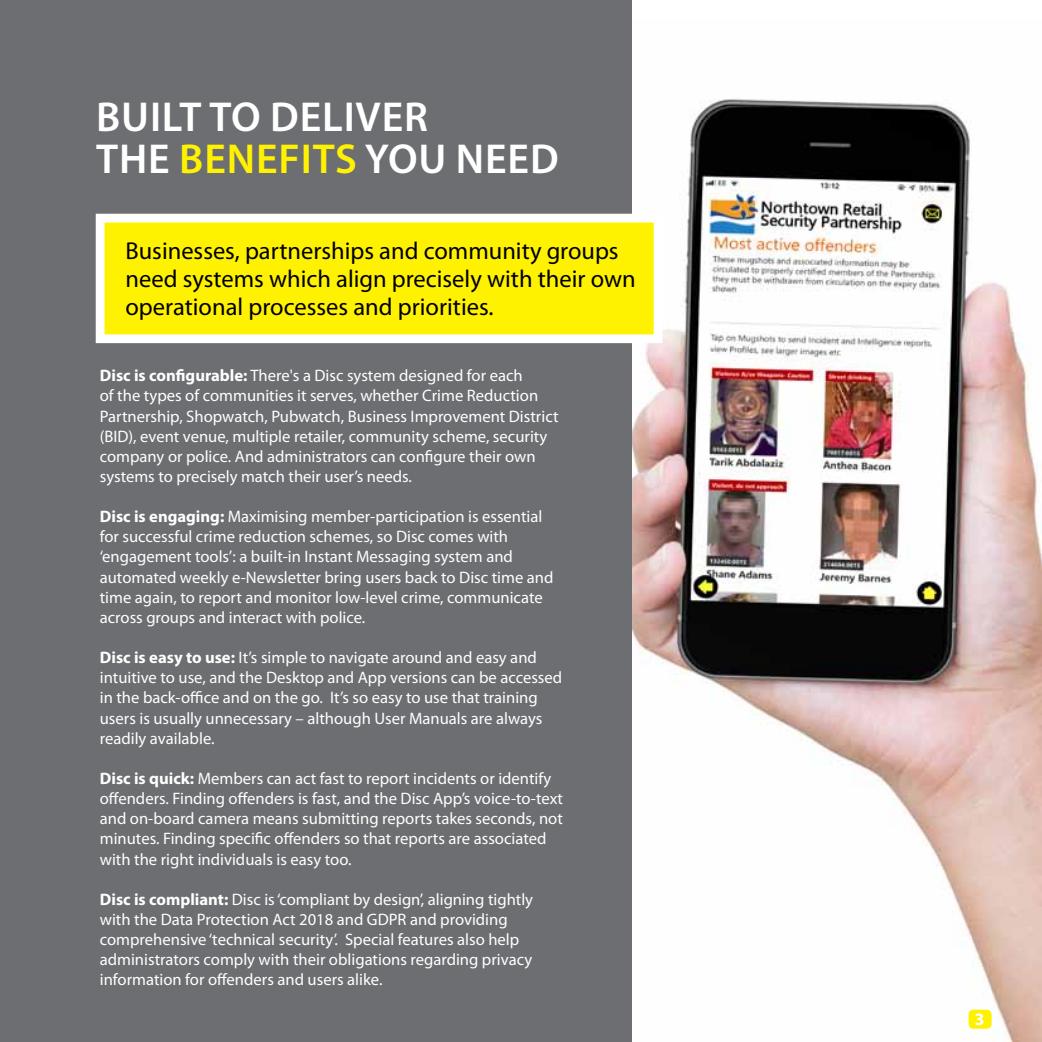
<style>
.page{position:relative;width:1042px;height:1042px;background:#fff}
.page>*{position:absolute;margin:0;border:0;box-sizing:border-box;transform-origin:0 0}
.t1{font:600 42px/42px "Myriad Pro";letter-spacing:.02em;color:#fff}
.t2{font:24.5px/28px "Myriad Pro";color:#000}
.t3{font:16.62px/20.1px "Myriad Pro";color:#fff}
.s1{color:#fff200}
.s2{font-weight:700}
</style>
<div class="page">
<img style="left:631px;top:20px;width:411px;height:1022px">
<div style="left:0;top:0;width:631px;height:1042px;background:#6d6e71"></div>
<div style="left:96px;top:214px;width:566px;height:129px;background:#fff200;border:9px solid #fff"></div>
<div style="left:968px;top:1009px;width:23px;height:19px;background:#fff200;border-radius:5px"></div>
<h1 class="t1" style="left:96px;top:95px;width:460px">BUILT TO DELIVER<br>THE <span class="s1">BENEFITS</span> YOU NEED</h1>
<h2 class="t2" style="left:126px;top:236px;width:511px">Businesses, partnerships and community groups need systems which align precisely with their own operational processes and priorities.</h2>
<p class="t3" style="left:100px;top:365px;width:460px"><span class="s2">Disc is configurable:</span> There's a Disc system designed for each<br>of the types of communities it serves, whether Crime Reduction Partnership, Shopwatch, Pubwatch, Business Improvement District (BID), event venue, multiple retailer, community scheme, security company or police. And administrators can configure their own systems to precisely match their user’s needs.</p>
<p class="t3" style="left:100px;top:506px;width:455px"><span class="s2">Disc is engaging:</span> Maximising member-participation is essential for successful crime reduction schemes, so Disc comes with ‘engagement tools’: a built-in Instant Messaging system and automated weekly e-Newsletter bring users back to Disc time and time again, to report and monitor low-level crime, communicate across groups and interact with police.</p>
<p class="t3" style="left:100px;top:647px;width:464px"><span class="s2">Disc is easy to use:</span> It’s simple to navigate around and easy and intuitive to use, and the Desktop and App versions can be accessed in the back-office and on the go. It’s so easy to use that training users is usually unnecessary – although User Manuals are always readily available.</p>
<p class="t3" style="left:100px;top:768px;width:465px"><span class="s2">Disc is quick:</span> Members can act fast to report incidents or identify offenders. Finding offenders is fast, and the Disc App’s voice-to-text and on-board camera means submitting reports takes seconds, not minutes. Finding specific offenders so that reports are associated with the right individuals is easy too.</p>
<p class="t3" style="left:100px;top:889px;width:435px"><span class="s2">Disc is compliant:</span> Disc is ‘compliant by design’, aligning tightly with the Data Protection Act 2018 and GDPR and providing comprehensive ‘technical security’. Special features also help administrators comply with their obligations regarding privacy information for offenders and users alike.</p>
</div>
